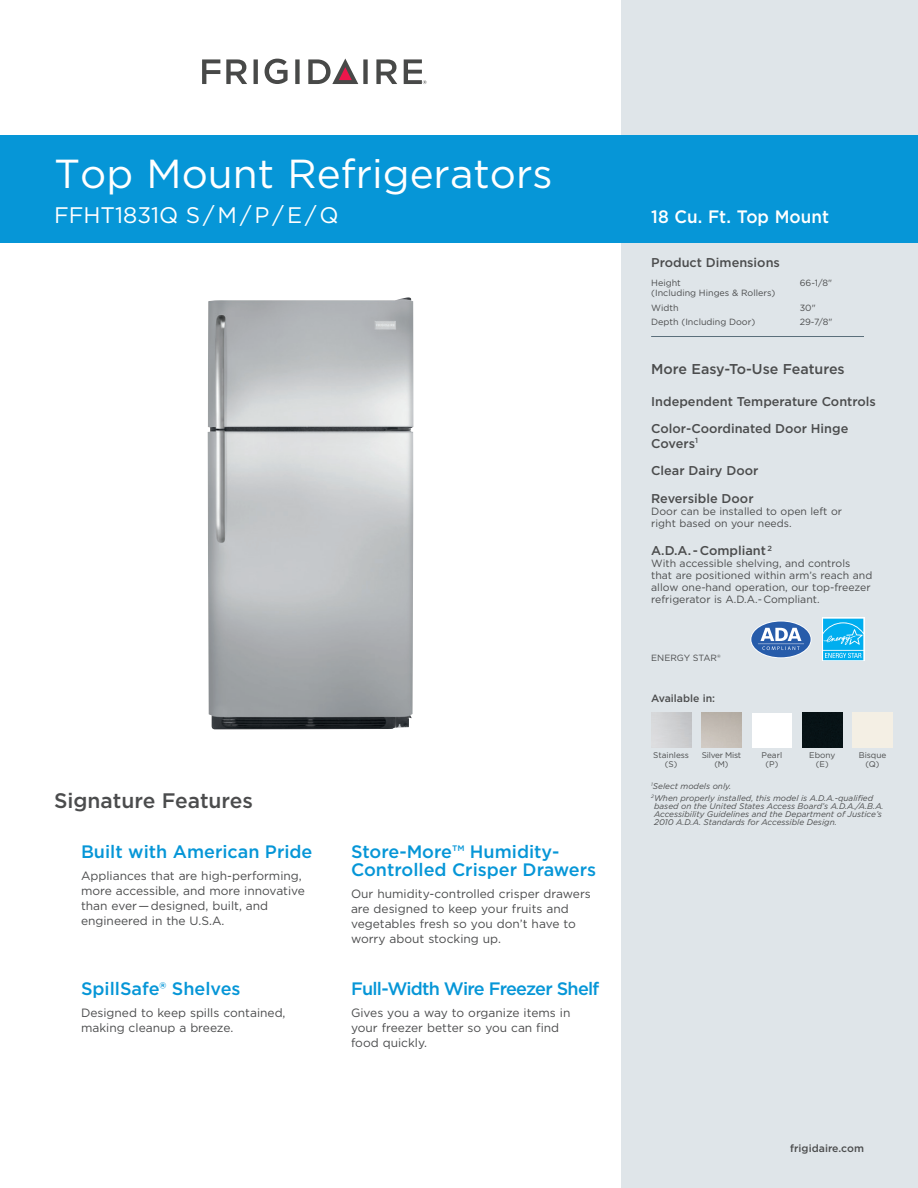
<style>
.page{position:relative;width:918px;height:1188px;background:#fff}
.page>*{position:absolute;margin:0;border:0;box-sizing:border-box;transform-origin:0 0}
.t1{font:40.5px "Gotham";color:#fff}
.t2{font:22.5px "Gotham";color:#fff}
.t3{font:500 21px "Gotham";color:#4b4c4d}
.t4{font:500 18px/18px "Gotham";color:#0696d7}
.t5{font:500 18px "Gotham";letter-spacing:-.04em;color:#0696d7}
.t6{font:500 18px "Gotham";color:#fff;scale:.95 1}
.t7{font:500 14.25px "Gotham";color:#4b4c4d}
.t8{font:500 12.75px/27.8px "Gotham";color:#4b4c4d}
.t9{font:12px/15px "Gotham";color:#4b4c4d}
.t10{font:10.5px/12px "Gotham";color:#4b4c4d}
.t11{font:500 10.5px "Gotham";color:#4b4c4d}
.t12{font:9px/14.5px "Gotham";color:#4b4c4d}
.t13{font:italic 8.25px/8.2px "Gotham";color:#4b4c4d}
.t14{font:8.25px/9px "Gotham";color:#4b4c4d;text-align:center}
.t15{font:8.25px/9px "Gotham";letter-spacing:-.03em;color:#4b4c4d;text-align:center}
</style>
<div class="page">
<div style="left:621px;top:0;width:297px;height:1188px;background:#dfe5e9"></div>
<hr style="left:651px;top:336px;width:213px;height:1px;background:#5b6f7b">
<div style="left:0;top:135px;width:918px;height:108px;background:#0696d7"></div>
<svg style="left:265px;top:59px;width:23px;height:25px"></svg>
<svg style="left:202px;top:59px;width:18px;height:25px"></svg>
<svg style="left:226px;top:59px;width:21px;height:25px"></svg>
<svg style="left:254px;top:59px;width:4px;height:25px"></svg>
<svg style="left:295px;top:59px;width:5px;height:25px"></svg>
<svg style="left:376px;top:59px;width:21px;height:25px"></svg>
<svg style="left:308px;top:59px;width:60px;height:25px"></svg>
<svg style="left:404px;top:59px;width:23px;height:25px"></svg>
<svg style="left:822px;top:618px;width:42px;height:43px"></svg>
<svg style="left:823px;top:619px;width:40px;height:41px;background:#28baf1"></svg>
<svg style="left:751px;top:622px;width:60px;height:35px"></svg>
<div style="left:752px;top:713px;width:40px;height:34px;background:#fff"></div>
<img style="left:802px;top:713px;width:40px;height:34px">
<img style="left:853px;top:713px;width:39px;height:34px">
<img style="left:208px;top:297px;width:206px;height:432px">
<h1 class="t1" style="left:54px;top:147px;width:500px">Top Mount Refrigerators</h1>
<h2 class="t2" style="left:54px;top:201px;width:286px">FFHT1831Q S / M / P / E / Q</h2>
<h3 class="t6" style="left:651px;top:205px;width:189px">18 Cu. Ft. Top Mount</h3>
<p class="t8" style="left:651px;top:249px;width:130px">Product Dimensions</p>
<p class="t12" style="left:651px;top:276px;width:31px">Height</p>
<p class="t12" style="left:800px;top:276px;width:34px">66-1/8"</p>
<p class="t12" style="left:651px;top:285px;width:126px">(Including Hinges &amp; Rollers)<br>Width</p>
<p class="t12" style="left:800px;top:300px;width:17px">30"</p>
<p class="t12" style="left:651px;top:315px;width:106px">Depth (Including Door)</p>
<p class="t12" style="left:800px;top:315px;width:34px">29-7/8"</p>
<p class="t7" style="left:651px;top:359px;width:195px">More Easy-To-Use Features</p>
<p class="t8" style="left:651px;top:387px;width:226px">Independent Temperature Controls<br>Color-Coordinated Door Hinge</p>
<p class="t8" style="left:651px;top:429px;width:109px">Covers<sup>1<br></sup>Clear Dairy Door<br>Reversible Door</p>
<p class="t10" style="left:651px;top:505px;width:192px">Door can be installed to open left or right based on your needs.</p>
<p class="t8" style="left:651px;top:536px;width:122px">A.D.A. - Compliant <sup>2</sup></p>
<p class="t10" style="left:651px;top:557px;width:223px">With accessible shelving, and controls that are positioned within arm’s reach and allow one-hand operation, our top-freezer refrigerator is A.D.A.- Compliant.</p>
<h3 class="t3" style="left:54px;top:787px;width:201px">Signature Features</h3>
<h3 class="t4" style="left:81px;top:843px;width:233px">Built with American Pride</h3>
<p class="t9" style="left:81px;top:868px;width:226px">Appliances that are high-performing, more accessible, and more innovative than ever — designed, built, and engineered in the U.S.A.</p>
<h3 class="t4" style="left:81px;top:979px;width:161px">SpillSafe® Shelves</h3>
<p class="t9" style="left:81px;top:1005px;width:206px">Designed to keep spills contained, making cleanup a breeze.</p>
<h3 class="t4" style="left:351px;top:843px;width:247px">Store-More™ Humidity-<br>Controlled Crisper Drawers</h3>
<p class="t9" style="left:351px;top:886px;width:241px">Our humidity-controlled crisper drawers are designed to keep your fruits and vegetables fresh so you don’t have to worry about stocking up.</p>
<h3 class="t5" style="left:351px;top:977px;width:250px">Full-Width Wire Freezer Shelf</h3>
<p class="t9" style="left:351px;top:1005px;width:221px">Gives you a way to organize items in your freezer better so you can find food quickly.</p>
<p class="t12" style="left:651px;top:651px;width:71px">ENERGY STAR®</p>
<p class="t11" style="left:651px;top:692px;width:65px">Available in:</p>
<p class="t14" style="left:653px;top:751px;width:37px">Stainless (S)</p>
<p class="t15" style="left:702px;top:751px;width:41px">Silver Mist (M)</p>
<p class="t14" style="left:762px;top:751px;width:22px">Pearl (P)</p>
<p class="t14" style="left:809px;top:751px;width:28px">Ebony (E)</p>
<p class="t14" style="left:859px;top:751px;width:29px">Bisque (Q)</p>
<p class="t13" style="left:651px;top:780px;width:224px;line-height:11.6px"><sup>1</sup>Select models only.<br><sup>2</sup>When properly installed, this model is A.D.A.-qualified</p>
<p class="t13" style="left:654px;top:802px;width:231px">based on the United States Access Board’s A.D.A./A.B.A.<br>Accessibility Guidelines and the Department of Justice’s<br>2010 A.D.A. Standards for Accessible Design.</p>
<p class="t11" style="left:790px;top:1141px;width:75px">frigidaire.com</p>
</div>
